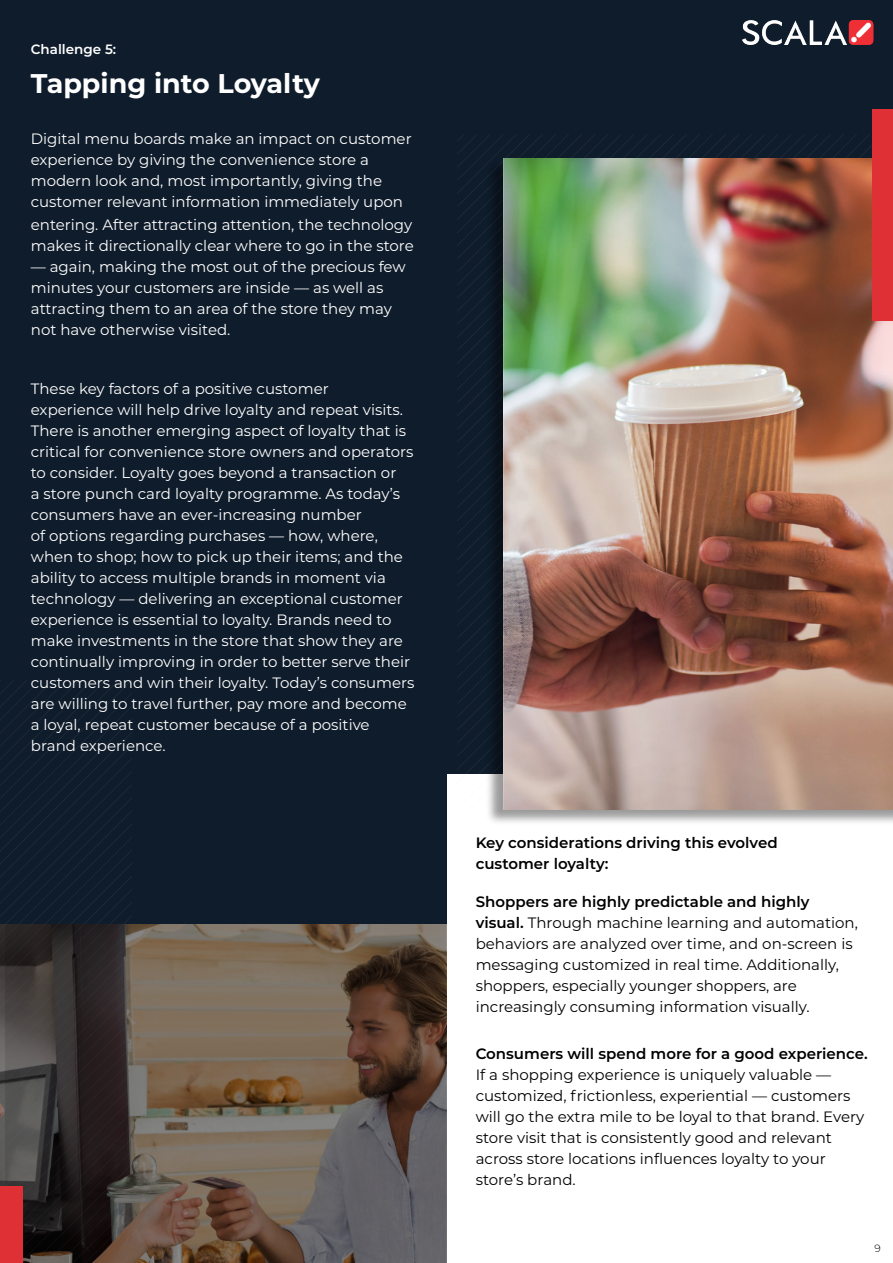
<style>
.page{position:relative;width:893px;height:1263px;background:#fff}
.page>*{position:absolute;margin:0;border:0;box-sizing:border-box;transform-origin:0 0}
.t1{font:700 27px "Montserrat";color:#fff}
.t2{font:15px/21px "Montserrat";color:#fff}
.t3{font:15px/21px "Montserrat";color:#000}
.t4{font:600 15px/20.5px "Montserrat";color:#000}
.t5{font:600 13.5px "Montserrat";color:#fff}
.t6{font:300 10.5px "Montserrat";color:#000}
.s1{font-weight:600}
</style>
<div class="page">
<div style="left:0;top:0;width:446px;height:929px;background:#0f1c2b"></div>
<div style="left:446px;top:0;width:447px;height:773px;background:#0f1c2b"></div>
<div style="left:486px;top:158px;width:407px;height:668px;background:#000;opacity:.4"></div>
<img style="left:504px;top:159px;width:389px;height:651px">
<svg style="left:0;top:680px;width:132px;height:244px"></svg>
<div style="left:872px;top:109px;width:21px;height:212px;background:#df3036"></div>
<svg style="left:0;top:924px;width:446px;height:339px;background:#5d5047"></svg>
<div style="left:0;top:1186px;width:23px;height:77px;background:#df3036"></div>
<img style="left:742px;top:20px;width:131px;height:25px">
<p class="t5" style="left:31px;top:44px;width:87px">Challenge 5:</p>
<h1 class="t1" style="left:31px;top:70px;width:291px">Tapping into Loyalty</h1>
<p class="t2" style="left:31px;top:128px;width:382px">Digital menu boards make an impact on customer experience by giving the convenience store a modern look and, most importantly, giving the customer relevant information immediately upon</p>
<p class="t2" style="left:31px;top:215px;width:384px">entering. After attracting attention, the technology makes it directionally clear where to go in the store</p>
<p class="t2" style="left:31px;top:257px;width:376px">— again, making the most out of the precious few minutes your customers are inside — as well as attracting them to an area of the store they may not have otherwise visited.</p>
<p class="t2" style="left:31px;top:379px;width:385px">These key factors of a positive customer experience will help drive loyalty and repeat visits.<br>There is another emerging aspect of loyalty that is critical for convenience store owners and operators to consider. Loyalty goes beyond a transaction or<br>a store punch card loyalty programme. As today’s consumers have an ever-increasing number<br>of options regarding purchases — how, where, when to shop; how to pick up their items; and the ability to access multiple brands in moment via technology — delivering an exceptional customer experience is essential to loyalty. Brands need to make investments in the store that show they are continually improving in order to better serve their customers and win their loyalty. Today’s consumers are willing to travel further, pay more and become a loyal, repeat customer because of a positive brand experience.</p>
<p class="t4" style="left:476px;top:834px;width:303px">Key considerations driving this evolved customer loyalty:</p>
<p class="t3" style="left:476px;top:892px;width:384px"><span class="s1">Shoppers are highly predictable and highly visual.</span> Through machine learning and automation, behaviors are analyzed over time, and on-screen is messaging customized in real time. Additionally, shoppers, especially younger shoppers, are increasingly consuming information visually.</p>
<p class="t4" style="left:476px;top:1045px;width:394px">Consumers will spend more for a good experience.</p>
<p class="t3" style="left:476px;top:1065px;width:390px">If a shopping experience is uniquely valuable — customized, frictionless, experiential — customers will go the extra mile to be loyal to that brand. Every store visit that is consistently good and relevant across store locations influences loyalty to your store’s brand.</p>
<p class="t6" style="left:874px;top:1242px;width:8px">9</p>
</div>
